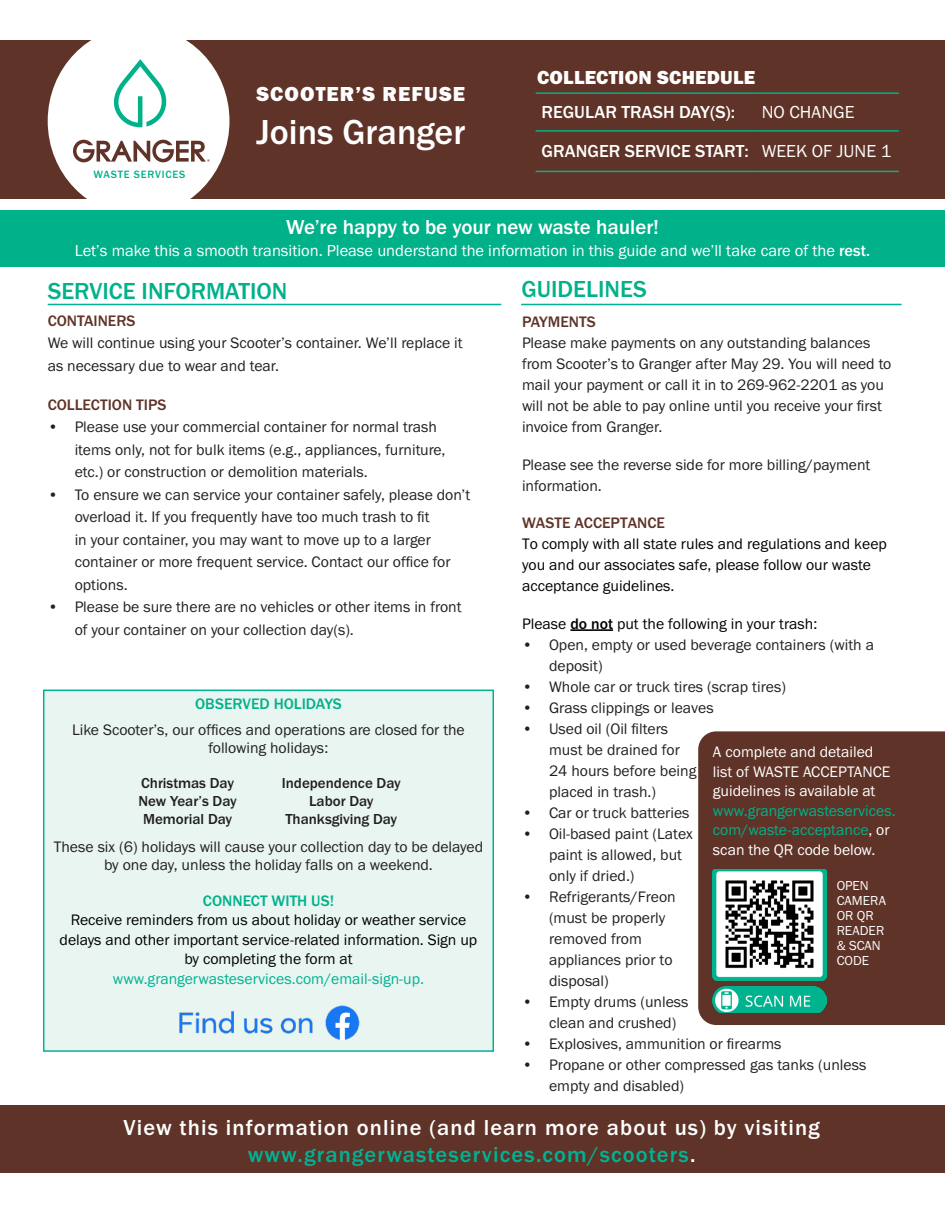
<style>
.page{position:relative;width:945px;height:1215px;background:#fff}
.page>*{position:absolute;margin:0;border:0;box-sizing:border-box;transform-origin:0 0}
.t1{font:500 36px "Franklin Gothic URW";color:#fff}
.t2{font:500 24px "Franklin Gothic URW";color:#00b18a}
.t3{font:500 22.5px/27px "Franklin Gothic URW";letter-spacing:.05em;color:#fff;text-align:center}
.t4{font:500 21px "Franklin Gothic URW";color:#fff}
.t5{font:21px "Franklin Gothic URW Hea";letter-spacing:.05em;color:#fff}
.t6{font:19.5px "Franklin Gothic URW Hea";letter-spacing:.01em;color:#fff}
.t7{font:500 18px "Franklin Gothic URW";color:#fff}
.t8{font:18px "Franklin Gothic URW Boo";color:#fff}
.t9{font:16.5px "Franklin Gothic URW Boo";color:#fff}
.t10{font:15.75px/21px "Franklin Gothic URW Boo";color:#231f20}
._03_Body_Text{font:15.75px/19.5px "Franklin Gothic URW Boo";color:#000;text-align:center}
._05_sub_subhead{font:15.75px/19.5px "Franklin Gothic URW Boo";color:#00b18a}
._05_sub_subhead-2{font:15.75px/19.5px "Franklin Gothic URW Boo";color:#fff}
.t11{font:500 15.75px "Franklin Gothic URW";color:#5f3327}
.t12{font:500 15.75px "Franklin Gothic URW";color:#00b18a}
.t13{font:500 15px "Franklin Gothic URW";color:#231f20}
.t14{font:13.5px/15px "Franklin Gothic URW Boo";color:#fff}
.t15{font:500 10.95px "Franklin Gothic";letter-spacing:.075em;color:#00b18a}
.s1{font-family:"Franklin Gothic URW";font-weight:500}
.s2{color:#00b294}
.s3{color:#fff}
</style>
<div class="page">
<hr style="left:48px;top:304px;width:453px;height:1px;background:#00b294">
<div style="left:0;top:1105px;width:945px;height:68px;background:#5f3327"></div>
<div style="left:0;top:40px;width:945px;height:159px;background:#5f3327"></div>
<div style="left:48px;top:26px;width:182px;height:190px;background:#fff;border-radius:50%"></div>
<svg style="left:113px;top:59px;width:54px;height:68px"></svg>
<svg style="left:73px;top:140px;width:137px;height:22px"></svg>
<hr style="left:536px;top:92px;width:220px;height:2px;background:#00b18a">
<hr style="left:756px;top:92px;width:143px;height:2px;background:#00b18a">
<hr style="left:536px;top:130px;width:220px;height:2px;background:#00b18a">
<hr style="left:756px;top:130px;width:143px;height:2px;background:#00b18a">
<hr style="left:536px;top:171px;width:220px;height:1px;background:#00b18a">
<hr style="left:756px;top:171px;width:143px;height:1px;background:#00b18a">
<div style="left:44px;top:690px;width:449px;height:361px;background:#e8f5f1"></div>
<div style="left:43px;top:690px;width:451px;height:362px;border:2px solid #00b294"></div>
<img style="left:179px;top:1006px;width:180px;height:34px">
<hr style="left:521px;top:304px;width:381px;height:1px;background:#00b294">
<hr style="left:570px;top:629px;width:43px;height:2px;background:#000">
<div style="left:698px;top:731px;width:247px;height:294px;background:#5f3327"></div>
<img style="left:713px;top:870px;width:114px;height:142px">
<div style="left:0;top:211px;width:945px;height:56px;background:#00b18a"></div>
<p class="t15" style="left:93px;top:168px;width:93px">WASTE SERVICES</p>
<p class="t5" style="left:256px;top:80px;width:210px">SCOOTER’S REFUSE</p>
<p class="t1" style="left:256px;top:110px;width:210px">Joins Granger</p>
<p class="t6" style="left:537px;top:64px;width:219px">COLLECTION SCHEDULE</p>
<p class="t7" style="left:542px;top:101px;width:195px">REGULAR TRASH DAY(S):</p>
<p class="t8" style="left:762px;top:101px;width:94px">NO CHANGE</p>
<p class="t7" style="left:542px;top:140px;width:209px">GRANGER SERVICE START:</p>
<p class="t8" style="left:762px;top:140px;width:131px">WEEK OF JUNE 1</p>
<p class="t4" style="left:286px;top:214px;width:374px">We’re happy to be your new waste hauler!</p>
<p class="t9" style="left:75px;top:241px;width:797px">Let’s make this a smooth transition. Please understand the information in this guide and we’ll take care of the <span class="s1">rest.</span></p>
<p class="t2" style="left:48px;top:276px;width:241px">SERVICE INFORMATION</p>
<p class="t11" style="left:48px;top:311px;width:89px">CONTAINERS</p>
<p class="t10" style="left:48px;top:331px;width:417px;line-height:22.5px">We will continue using your Scooter’s container. We’ll replace it as necessary due to wear and tear.</p>
<p class="t11" style="left:48px;top:395px;width:120px">COLLECTION TIPS</p>
<p class="t10" style="left:75px;top:415px;width:372px;line-height:22.5px;text-indent:-27px">• Please use your commercial container for normal trash items only, not for bulk items (e.g., appliances, furniture, etc.) or construction or demolition materials.</p>
<p class="t10" style="left:75px;top:483px;width:397px;line-height:22.5px;text-indent:-27px">• To ensure we can service your container safely, please don’t overload it. If you frequently have too much trash to fit<br>in your container, you may want to move up to a larger container or more frequent service. Contact our office for options.</p>
<p class="t10" style="left:75px;top:595px;width:388px;line-height:22.5px;text-indent:-27px">• Please be sure there are no vehicles or other items in front of your container on your collection day(s).</p>
<p class="t12" style="left:195px;top:694px;width:148px">OBSERVED HOLIDAYS</p>
<p class="t10" style="left:72px;top:720px;width:394px;line-height:18px;text-align:center">Like Scooter’s, our offices and operations are closed for the following holidays:</p>
<p class="t13" style="left:141px;top:773px;width:94px">Christmas Day</p>
<p class="t13" style="left:138px;top:791px;width:100px">New Year’s Day</p>
<p class="t13" style="left:143px;top:809px;width:91px">Memorial Day</p>
<p class="t13" style="left:282px;top:773px;width:120px">Independence Day</p>
<p class="t13" style="left:309px;top:791px;width:66px">Labor Day</p>
<p class="t13" style="left:285px;top:809px;width:113px">Thanksgiving Day</p>
<p class="t10" style="left:54px;top:837px;width:431px;line-height:18px;text-align:center">These six (6) holidays will cause your collection day to be delayed by one day, unless the holiday falls on a weekend.</p>
<p class="t12" style="left:203px;top:891px;width:133px">CONNECT WITH US!</p>
<p class="_03_Body_Text" style="left:60px;top:910px;width:419px">Receive reminders from us about holiday or weather service delays and other important service-related information. Sign up by completing the form at <span class="s2">www.grangerwasteservices.com/email-sign-up.</span></p>
<p class="t2" style="left:522px;top:274px;width:127px">GUIDELINES</p>
<p class="t11" style="left:522px;top:312px;width:75px">PAYMENTS</p>
<p class="t10" style="left:522px;top:332px;width:371px">Please make payments on any outstanding balances from Scooter’s to Granger after May 29. You will need to mail your payment or call it in to 269-962-2201 as you will not be able to pay online until you receive your first invoice from Granger.</p>
<p class="t10" style="left:522px;top:453px;width:350px">Please see the reverse side for more billing/payment information.</p>
<p class="t11" style="left:522px;top:513px;width:144px">WASTE ACCEPTANCE</p>
<p class="_03_Body_Text" style="left:522px;top:533px;width:366px;line-height:21px;text-align:left">To comply with all state rules and regulations and keep you and our associates safe, please follow our waste acceptance guidelines.</p>
<p class="_03_Body_Text" style="left:522px;top:613px;width:297px">Please <span class="s1">do not</span> put the following in your trash:</p>
<p class="t10" style="left:549px;top:633px;width:327px;text-indent:-27px">• Open, empty or used beverage containers (with a deposit)</p>
<p class="t10" style="left:522px;top:675px;width:266px">• Whole car or truck tires (scrap tires)</p>
<p class="t10" style="left:522px;top:696px;width:193px">• Grass clippings or leaves</p>
<p class="t10" style="left:549px;top:717px;width:149px;text-indent:-27px">• Used oil (Oil filters must be drained for<br>24 hours before being placed in trash.)</p>
<p class="t10" style="left:522px;top:801px;width:169px">• Car or truck batteries</p>
<p class="t10" style="left:549px;top:822px;width:145px;text-indent:-27px">• Oil-based paint (Latex paint is allowed, but only if dried.)</p>
<p class="t10" style="left:549px;top:885px;width:128px;text-indent:-27px">• Refrigerants/Freon (must be properly removed from appliances prior to disposal)</p>
<p class="t10" style="left:549px;top:990px;width:141px;text-indent:-27px">• Empty drums (unless clean and crushed)</p>
<p class="t10" style="left:522px;top:1032px;width:261px">• Explosives, ammunition or firearms</p>
<p class="t10" style="left:549px;top:1053px;width:319px;text-indent:-27px">• Propane or other compressed gas tanks (unless empty and disabled)</p>
<p class="_05_sub_subhead-2" style="left:713px;top:742px;width:179px">A complete and detailed list of WASTE ACCEPTANCE guidelines is available at</p>
<p class="_05_sub_subhead" style="left:713px;top:800px;width:184px">www.grangerwasteservices. com/waste-acceptance<span class="s3">, or scan the QR code below.</span></p>
<p class="t14" style="left:837px;top:878px;width:51px">OPEN<br>CAMERA<br>OR QR<br>READER &amp; SCAN<br>CODE</p>
<p class="t3" style="left:124px;top:1113px;width:698px">View this information online (and learn more about us) by visiting <span class="s2">www.grangerwasteservices.com/scooters</span>.</p>
</div>
